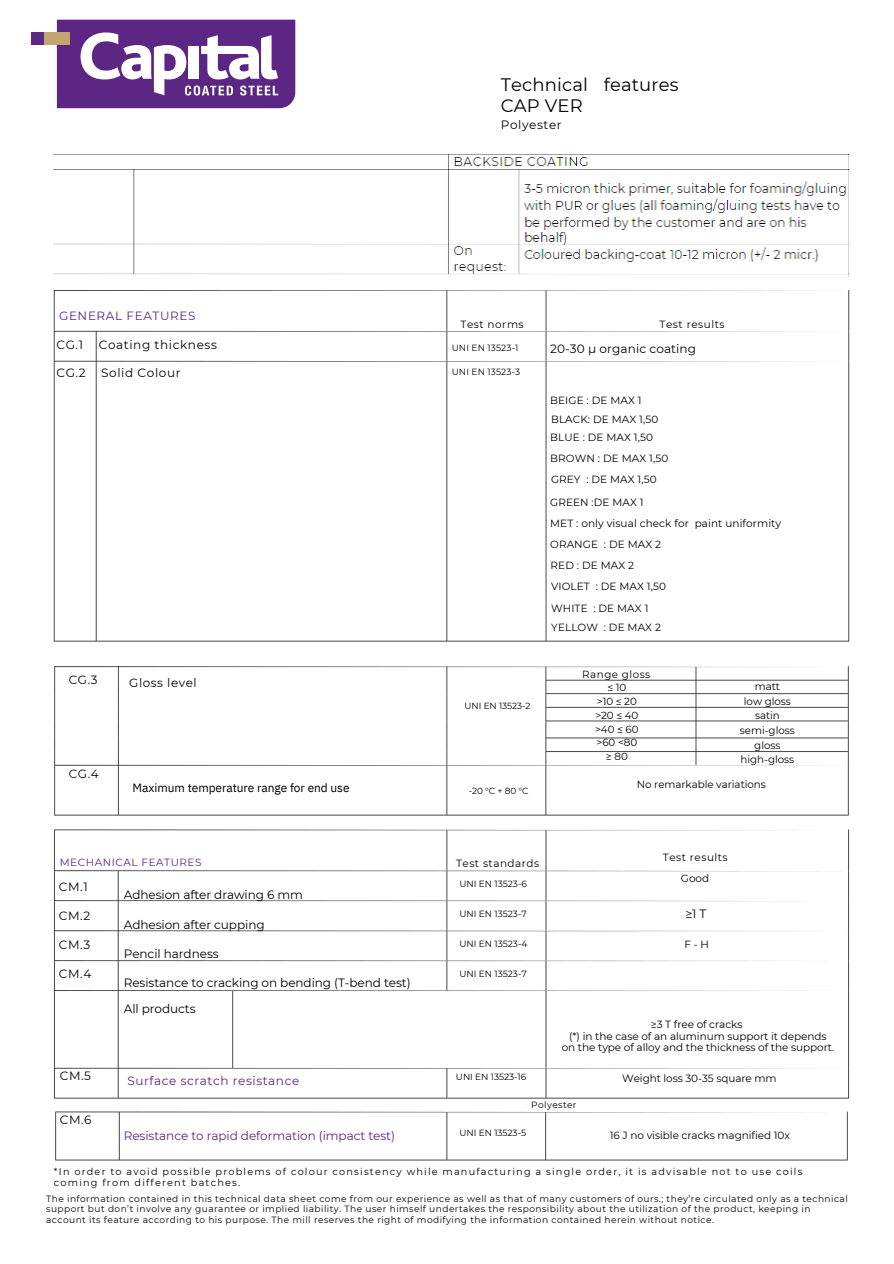
<style>
.page{position:relative;width:894px;height:1264px;background:#fff}
.page>*{position:absolute;margin:0;border:0;box-sizing:border-box;transform-origin:0 0}
.t1{font:18px/21.3px "Montserrat";letter-spacing:.005em;color:#000}
.t2{font:12px/25.8px "Montserrat";letter-spacing:-.005em;color:#000}
.t3{font:12px "Montserrat";letter-spacing:-.005em;color:#5c2684}
.t4{font:12px "Montserrat";letter-spacing:.045em;color:#5c2684}
.t5{font:12px "Montserrat";letter-spacing:.05em;color:#000}
.t6{font:11.85px "IBM Plex Sans";letter-spacing:-.005em;color:#000}
.t7{font:11.85px "Montserrat";letter-spacing:.045em;color:#000}
.t8{font:10.5px/12.3px "Montserrat";letter-spacing:.01em;color:#000;text-align:center}
.t9{font:10.5px "Montserrat";letter-spacing:.05em;color:#000}
.t10{font:10.5px "Montserrat";letter-spacing:-.01em;color:#000}
.t11{font:10.5px "Montserrat";letter-spacing:.05em;color:#5c2684}
.t12{font:10.35px/14.5px "Montserrat";letter-spacing:-.005em;color:#000;text-align:center}
.t13{font:10.35px/13.8px "Montserrat";letter-spacing:.05em;color:#000;text-align:center}
.t14{font:9.75px/11.2px "Montserrat";letter-spacing:.12em;color:#000}
.t15{font:9px/10.5px "Montserrat";letter-spacing:.05em;color:#000}
.t16{font:9px "Montserrat";letter-spacing:-.005em;color:#000}
.t17{font:9px "Montserrat";letter-spacing:.01em;color:#000}
.t18{font:8.85px "Montserrat";letter-spacing:-.005em;color:#000}
</style>
<div class="page">
<svg style="left:56px;top:106px;width:226px;height:3px"></svg>
<div style="left:44px;top:32px;width:26px;height:13px;background:#c3a572"></div>
<div style="left:31px;top:32px;width:13px;height:13px;background:#5c2684"></div>
<svg style="left:57px;top:20px;width:238px;height:88px"></svg>
<img style="left:54px;top:154px;width:795px;height:123px">
<img style="left:53px;top:290px;width:797px;height:352px">
<img style="left:54px;top:666px;width:795px;height:495px">
<h4 class="t4" style="left:59px;top:308px;width:138px">GENERAL FEATURES</h4>
<h2 class="t2" style="left:56px;top:332px;width:28px">CG.1</h2>
<h2 class="t5" style="left:99px;top:337px;width:120px">Coating thickness</h2>
<p class="t2" style="left:56px;top:359px;width:31px">CG.2</p>
<p class="t5" style="left:101px;top:365px;width:81px">Solid Colour</p>
<h4 class="t7" style="left:69px;top:672px;width:30px">CG.3</h4>
<h2 class="t7" style="left:129px;top:676px;width:69px">Gloss level</h2>
<p class="t7" style="left:69px;top:766px;width:31px">CG.4</p>
<h2 class="t6" style="left:132px;top:780px;width:218px">Maximum temperature range for end use</h2>
<p class="t1" style="left:500px;top:74px;width:89px">Technical<br>CAP VER</p>
<p class="t5" style="left:500px;top:117px;width:62px">Polyester</p>
<h1 class="t1" style="left:603px;top:74px;width:76px">features</h1>
<h4 class="t9" style="left:460px;top:318px;width:65px">Test norms</h4>
<h5 class="t9" style="left:659px;top:318px;width:67px">Test results</h5>
<h4 class="t17" style="left:451px;top:342px;width:68px">UNI EN 13523-1</h4>
<h4 class="t17" style="left:451px;top:366px;width:70px">UNI EN 13523-3</h4>
<h3 class="t2" style="left:550px;top:336px;width:147px">20-30 µ organic coating</h3>
<p class="t8" style="left:550px;top:394px;width:93px">BEIGE : DE MAX 1</p>
<p class="t8" style="left:551px;top:413px;width:109px">BLACK: DE MAX 1,50</p>
<h5 class="t8" style="left:550px;top:431px;width:104px">BLUE : DE MAX 1,50</h5>
<h6 class="t8" style="left:550px;top:452px;width:120px">BROWN : DE MAX 1,50</h6>
<p class="t8" style="left:551px;top:473px;width:107px">GREY : DE MAX 1,50</p>
<p class="t8" style="left:550px;top:495px;width:95px">GREEN :DE MAX 1</p>
<h5 class="t8" style="left:550px;top:517px;width:232px">MET : only visual check for paint uniformity</h5>
<h3 class="t8" style="left:550px;top:538px;width:112px">ORANGE : DE MAX 2</h3>
<h6 class="t8" style="left:550px;top:558px;width:85px">RED : DE MAX 2</h6>
<h4 class="t8" style="left:551px;top:579px;width:116px">VIOLET : DE MAX 1,50</h4>
<h4 class="t8" style="left:551px;top:602px;width:99px">WHITE : DE MAX 1</h4>
<h3 class="t18" style="left:464px;top:700px;width:68px">UNI EN 13523-2</h3>
<h3 class="t18" style="left:468px;top:785px;width:61px">-20 °C + 80 °C</h3>
<h4 class="t8" style="left:551px;top:621px;width:111px">YELLOW : DE MAX 2</h4>
<h6 class="t13" style="left:582px;top:667px;width:70px">Range gloss ≤ 10<br>&gt;10 ≤ 20<br>&gt;20 ≤ 40<br>&gt;40 ≤ 60</h6>
<h6 class="t12" style="left:596px;top:735px;width:42px;line-height:13.8px">&gt;60 &lt;80 ≥ 80</h6>
<h5 class="t12" style="left:739px;top:679px;width:56px">matt<br>low gloss satin semi-gloss</h5>
<h5 class="t12" style="left:740px;top:737px;width:55px">gloss high-gloss</h5>
<h5 class="t12" style="left:636px;top:776px;width:130px">No remarkable variations</h5>
<p class="t11" style="left:60px;top:856px;width:143px">MECHANICAL FEATURES</p>
<h5 class="t9" style="left:456px;top:856px;width:85px">Test standards</h5>
<p class="t2" style="left:59px;top:873px;width:30px">CM.1</p>
<p class="t2" style="left:59px;top:902px;width:33px">CM.2</p>
<p class="t2" style="left:59px;top:932px;width:33px">CM.3</p>
<p class="t2" style="left:59px;top:961px;width:34px">CM.4</p>
<h2 class="t2" style="left:124px;top:882px;width:181px">Adhesion after drawing 6 mm</h2>
<h2 class="t2" style="left:124px;top:911px;width:142px">Adhesion after cupping</h2>
<h2 class="t2" style="left:124px;top:940px;width:96px">Pencil hardness</h2>
<h2 class="t2" style="left:124px;top:970px;width:288px">Resistance to cracking on bending (T-bend test)<br>All products</h2>
<h4 class="t2" style="left:60px;top:1062px;width:33px">CM.5</h4>
<h3 class="t4" style="left:127px;top:1072px;width:173px">Surface scratch resistance</h3>
<p class="t16" style="left:459px;top:878px;width:69px">UNI EN 13523-6</p>
<h5 class="t16" style="left:459px;top:908px;width:69px">UNI EN 13523-7</h5>
<h6 class="t16" style="left:459px;top:938px;width:69px">UNI EN 13523-4</h6>
<h6 class="t16" style="left:459px;top:968px;width:69px">UNI EN 13523-7</h6>
<h6 class="t16" style="left:456px;top:1071px;width:72px">UNI EN 13523-16</h6>
<h4 class="t9" style="left:662px;top:850px;width:66px">Test results</h4>
<h5 class="t8" style="left:680px;top:872px;width:30px">Good</h5>
<p class="t2" style="left:685px;top:900px;width:23px">≥1 T</p>
<h2 class="t8" style="left:684px;top:938px;width:26px">F-H</h2>
<h3 class="t8" style="left:569px;top:1017px;width:259px">≥3 T free of cracks<br>(*) in the case of an aluminum support it depends</h3>
<h6 class="t8" style="left:561px;top:1041px;width:274px">on the type of alloy and the thickness of the support.</h6>
<h5 class="t10" style="left:622px;top:1071px;width:156px">Weight loss 30-35 square mm</h5>
<h2 class="t2" style="left:60px;top:1106px;width:33px">CM.6</h2>
<h6 class="t15" style="left:531px;top:1099px;width:47px">Polyester</h6>
<h5 class="t3" style="left:124px;top:1128px;width:273px">Resistance to rapid deformation (impact test)</h5>
<h5 class="t16" style="left:459px;top:1126px;width:68px">UNI EN 13523-5</h5>
<p class="t8" style="left:609px;top:1128px;width:181px">16 J no visible cracks magnified 10x</p>
<p class="t14" style="left:54px;top:1165px;width:749px">*In order to avoid possible problems of colour consistency while manufacturing a single order, it is advisable not to use coils coming from different batches.</p>
<p class="t15" style="left:46px;top:1193px;width:803px">The information contained in this technical data sheet come from our experience as well as that of many customers of ours.; they’re circulated only as a technical support but don’t involve any guarantee or implied liability. The user himself undertakes the responsibility about the utilization of the product, keeping in account its feature according to his purpose. The mill reserves the right of modifying the information contained herein without notice.</p>
</div>
